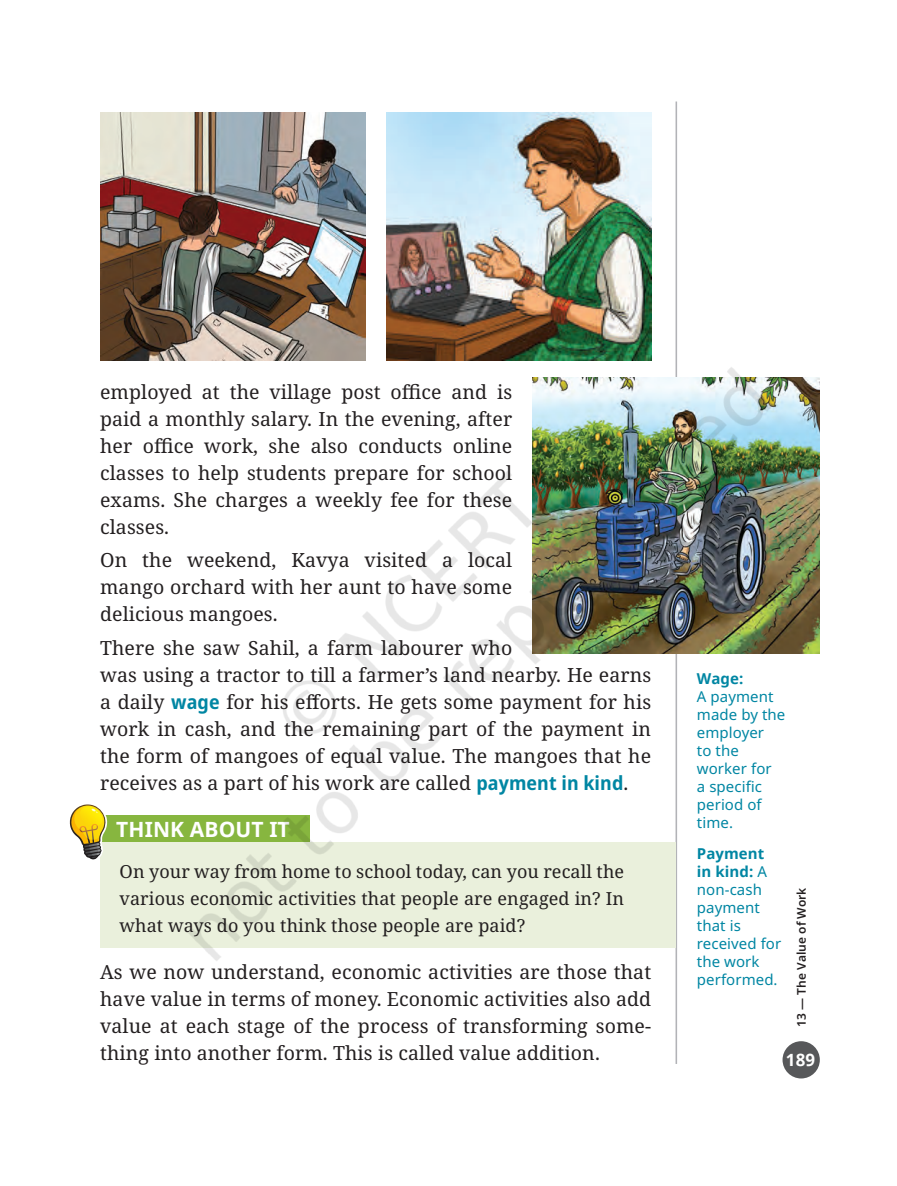
<style>
.page{position:relative;width:897px;height:1186px;background:#fff}
.page>*{position:absolute;margin:0;border:0;box-sizing:border-box;transform-origin:0 0}
.t1{font:700 21px "Noto Sans";letter-spacing:.005em;color:#fff}
.t2{font:19.5px/27px "Noto Serif";letter-spacing:.005em;color:#231f20;text-align:justify}
.t3{font:18px/27px "Noto Serif";letter-spacing:.005em;color:#231f20;text-align:justify}
.t4{font:700 16.8px "Noto Sans";color:#fff}
.t5{font:15px/18px "Noto Sans";letter-spacing:.005em;color:#0086a3}
.t6{font:700 15px "Noto Sans";color:#0086a3}
.t7{font:600 12px "Noto Sans";letter-spacing:.005em;color:#231f20}
.s1{font-family:"Noto Sans";font-weight:700;font-stretch:semi-condensed;color:#0086a3}
.s2{font-weight:700}
</style>
<div class="page">
<img style="left:69px;top:101px;width:751px;height:978px">
<img style="left:84px;top:291px;width:704px;height:705px">
<p class="t2" style="left:100px;top:379px;width:414px">employed at the village post office and is paid a monthly salary. In the evening, after her office work, she also conducts online classes to help students prepare for school exams. She charges a weekly fee for these classes.</p>
<p class="t2" style="left:100px;top:547px;width:413px">On the weekend, Kavya visited a local mango orchard with her aunt to have some delicious mangoes.</p>
<p class="t2" style="left:100px;top:635px;width:552px;text-align:left">There she saw Sahil, a farm labourer who<br>was using a tractor to till a farmer’s land nearby. He earns a daily <span class="s1">wage</span> for his efforts. He gets some payment for his work in cash, and the remaining part of the payment in the form of mangoes of equal value. The mangoes that he receives as a part of his work are called <span class="s1">payment in kind</span>.</p>
<p class="t1" style="left:116px;top:815px;width:175px">THINK ABOUT IT</p>
<p class="t3" style="left:119px;top:858px;width:506px">On your way from home to school today, can you recall the various economic activities that people are engaged in? In what ways do you think those people are paid?</p>
<p class="t2" style="left:100px;top:959px;width:552px">As we now understand, economic activities are those that have value in terms of money. Economic activities also add value at each stage of the process of transforming some&shy;thing into another form. This is called value addition.</p>
<p class="t6" style="left:697px;top:668px;width:48px">Wage:</p>
<p class="t5" style="left:697px;top:688px;width:90px">A payment made by the employer<br>to the worker for<br>a specific period of time.</p>
<p class="t5" style="left:697px;top:845px;width:86px"><span class="s2">Payment in kind:</span> A non-cash payment that is received for the work performed.</p>
<p class="t7" style="left:793px;top:1027px;width:141px;rotate:-90deg">13 ― The Value of Work</p>
<p class="t4" style="left:786px;top:1048px;width:31px">189</p>
</div>
